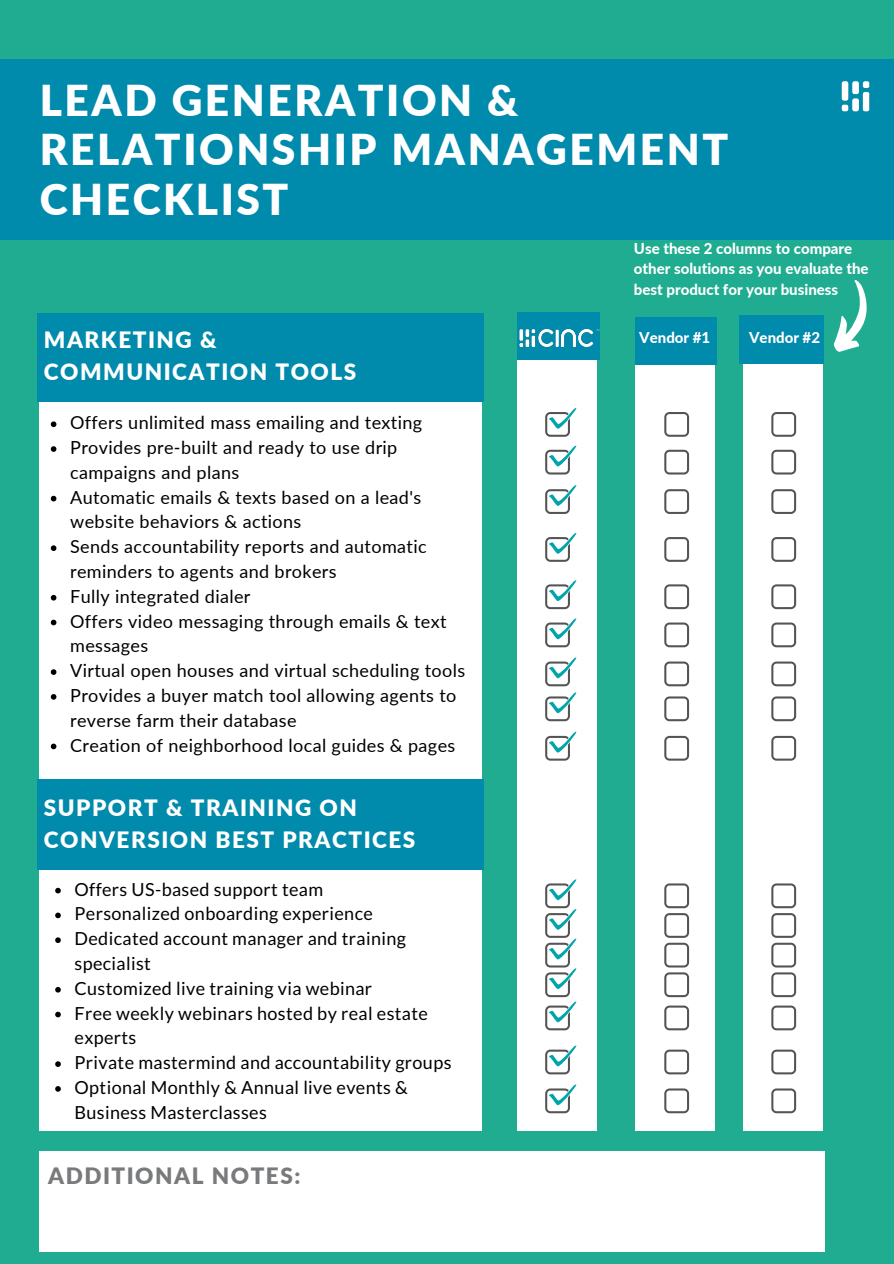
<style>
.page{position:relative;width:894px;height:1264px;background:#fff}
.page>*{position:absolute;margin:0;border:0;box-sizing:border-box;transform-origin:0 0}
.t1{font:900 42.6px/49.5px "Lato";letter-spacing:.06em;color:#fff}
.t2{font:900 22.5px/31.5px "Lato";letter-spacing:.065em;color:#fff}
.t3{font:900 22.5px "Lato";letter-spacing:.065em;color:#797a7c}
.t4{font:18px/24.8px "Lato";letter-spacing:.02em;color:#000}
.t5{font:800 15px/20.2px "Lato";color:#fff}
</style>
<div class="page">
<div style="left:0;top:0;width:893px;height:1263px;background:#20ac90"></div>
<div style="left:40px;top:317px;width:441px;height:933px;background:#fff"></div>
<div style="left:517px;top:313px;width:79px;height:933px;background:#fff"></div>
<div style="left:37px;top:314px;width:446px;height:46px;background:#008aab"></div>
<div style="left:517px;top:312px;width:82px;height:47px;background:#008aab"></div>
<div style="left:635px;top:317px;width:78px;height:932px;background:#fff"></div>
<div style="left:635px;top:317px;width:81px;height:47px;background:#008aab"></div>
<div style="left:743px;top:316px;width:79px;height:934px;background:#fff"></div>
<div style="left:739px;top:315px;width:84px;height:48px;background:#008aab"></div>
<svg style="left:51px;top:421px;width:5px;height:6px"></svg>
<svg style="left:51px;top:446px;width:5px;height:6px"></svg>
<svg style="left:51px;top:496px;width:5px;height:5px"></svg>
<svg style="left:51px;top:545px;width:5px;height:6px"></svg>
<svg style="left:51px;top:595px;width:5px;height:5px"></svg>
<svg style="left:51px;top:619px;width:5px;height:6px"></svg>
<svg style="left:51px;top:669px;width:5px;height:6px"></svg>
<svg style="left:51px;top:694px;width:5px;height:5px"></svg>
<svg style="left:51px;top:743px;width:5px;height:6px"></svg>
<img style="left:519px;top:329px;width:80px;height:18px">
<div style="left:37px;top:355px;width:446px;height:46px;background:#008aab"></div>
<div style="left:37px;top:780px;width:446px;height:46px;background:#008aab"></div>
<div style="left:37px;top:823px;width:446px;height:46px;background:#008aab"></div>
<div style="left:0;top:59px;width:893px;height:180px;background:#008aab"></div>
<img style="left:841px;top:81px;width:29px;height:31px">
<div style="left:35px;top:1131px;width:837px;height:40px;background:#20ac90"></div>
<div style="left:40px;top:1151px;width:784px;height:100px;background:#fff"></div>
<svg style="left:55px;top:887px;width:6px;height:6px"></svg>
<svg style="left:55px;top:912px;width:6px;height:6px"></svg>
<svg style="left:55px;top:937px;width:6px;height:6px"></svg>
<svg style="left:55px;top:987px;width:6px;height:5px"></svg>
<svg style="left:55px;top:1011px;width:6px;height:6px"></svg>
<svg style="left:55px;top:1061px;width:6px;height:5px"></svg>
<svg style="left:55px;top:1086px;width:6px;height:5px"></svg>
<svg style="left:664px;top:412px;width:25px;height:25px"></svg>
<svg style="left:771px;top:412px;width:24px;height:25px"></svg>
<svg style="left:545px;top:408px;width:32px;height:29px"></svg>
<svg style="left:664px;top:450px;width:25px;height:24px"></svg>
<svg style="left:771px;top:450px;width:24px;height:24px"></svg>
<svg style="left:545px;top:445px;width:32px;height:29px"></svg>
<svg style="left:664px;top:489px;width:25px;height:25px"></svg>
<svg style="left:771px;top:489px;width:24px;height:25px"></svg>
<svg style="left:545px;top:485px;width:32px;height:29px"></svg>
<svg style="left:664px;top:537px;width:25px;height:25px"></svg>
<svg style="left:771px;top:537px;width:24px;height:25px"></svg>
<svg style="left:545px;top:533px;width:32px;height:29px"></svg>
<svg style="left:664px;top:584px;width:25px;height:25px"></svg>
<svg style="left:771px;top:584px;width:24px;height:25px"></svg>
<svg style="left:545px;top:580px;width:32px;height:29px"></svg>
<svg style="left:664px;top:622px;width:25px;height:25px"></svg>
<svg style="left:771px;top:622px;width:24px;height:25px"></svg>
<svg style="left:545px;top:618px;width:32px;height:29px"></svg>
<svg style="left:664px;top:661px;width:25px;height:25px"></svg>
<svg style="left:771px;top:661px;width:24px;height:25px"></svg>
<svg style="left:664px;top:696px;width:25px;height:25px"></svg>
<svg style="left:771px;top:696px;width:24px;height:25px"></svg>
<svg style="left:545px;top:657px;width:32px;height:64px"></svg>
<svg style="left:664px;top:736px;width:25px;height:24px"></svg>
<svg style="left:771px;top:736px;width:24px;height:24px"></svg>
<svg style="left:545px;top:731px;width:32px;height:29px"></svg>
<svg style="left:664px;top:883px;width:25px;height:114px"></svg>
<svg style="left:771px;top:883px;width:24px;height:114px"></svg>
<svg style="left:664px;top:1005px;width:25px;height:25px"></svg>
<svg style="left:771px;top:1005px;width:24px;height:25px"></svg>
<svg style="left:545px;top:879px;width:32px;height:151px"></svg>
<svg style="left:664px;top:1049px;width:25px;height:25px"></svg>
<svg style="left:771px;top:1049px;width:24px;height:25px"></svg>
<svg style="left:545px;top:1045px;width:32px;height:29px"></svg>
<svg style="left:664px;top:1088px;width:25px;height:25px"></svg>
<svg style="left:771px;top:1088px;width:24px;height:25px"></svg>
<svg style="left:545px;top:1084px;width:32px;height:29px"></svg>
<svg style="left:833px;top:280px;width:34px;height:72px"></svg>
<p class="t1" style="left:40px;top:74px;width:690px">LEAD GENERATION &amp;<br>RELATIONSHIP MANAGEMENT<br>CHECKLIST</p>
<p class="t2" style="left:44px;top:324px;width:314px">MARKETING &amp;<br>COMMUNICATION TOOLS</p>
<p class="t4" style="left:70px;top:410px;width:353px">Offers unlimited mass emailing and texting</p>
<p class="t4" style="left:70px;top:435px;width:328px">Provides pre-built and ready to use drip campaigns and plans</p>
<p class="t4" style="left:70px;top:484px;width:352px">Automatic emails &amp; texts based on a lead's website behaviors &amp; actions</p>
<p class="t4" style="left:70px;top:534px;width:358px">Sends accountability reports and automatic reminders to agents and brokers</p>
<p class="t4" style="left:70px;top:583px;width:182px">Fully integrated dialer</p>
<p class="t4" style="left:70px;top:608px;width:378px">Offers video messaging through emails &amp; text messages</p>
<p class="t4" style="left:70px;top:657px;width:396px">Virtual open houses and virtual scheduling tools</p>
<p class="t4" style="left:70px;top:682px;width:387px">Provides a buyer match tool allowing agents to reverse farm their database</p>
<p class="t4" style="left:70px;top:732px;width:386px">Creation of neighborhood local guides &amp; pages</p>
<p class="t2" style="left:44px;top:792px;width:373px">SUPPORT &amp; TRAINING ON<br>CONVERSION BEST PRACTICES</p>
<p class="t4" style="left:74px;top:876px;width:250px">Offers US-based support team</p>
<p class="t4" style="left:74px;top:901px;width:300px">Personalized onboarding experience</p>
<p class="t4" style="left:74px;top:925px;width:333px">Dedicated account manager and training specialist</p>
<p class="t4" style="left:74px;top:975px;width:299px">Customized live training via webinar</p>
<p class="t4" style="left:74px;top:1000px;width:355px">Free weekly webinars hosted by real estate experts</p>
<p class="t4" style="left:74px;top:1049px;width:378px">Private mastermind and accountability groups</p>
<p class="t4" style="left:74px;top:1074px;width:335px">Optional Monthly &amp; Annual live events &amp;<br>Business Masterclasses</p>
<p class="t3" style="left:48px;top:1161px;width:253px">ADDITIONAL NOTES:</p>
<p class="t5" style="left:633px;top:238px;width:236px">Use these 2 columns to compare other solutions as you evaluate the best product for your business</p>
<p class="t5" style="left:639px;top:327px;width:72px">Vendor #1</p>
<p class="t5" style="left:748px;top:327px;width:72px">Vendor #2</p>
</div>
